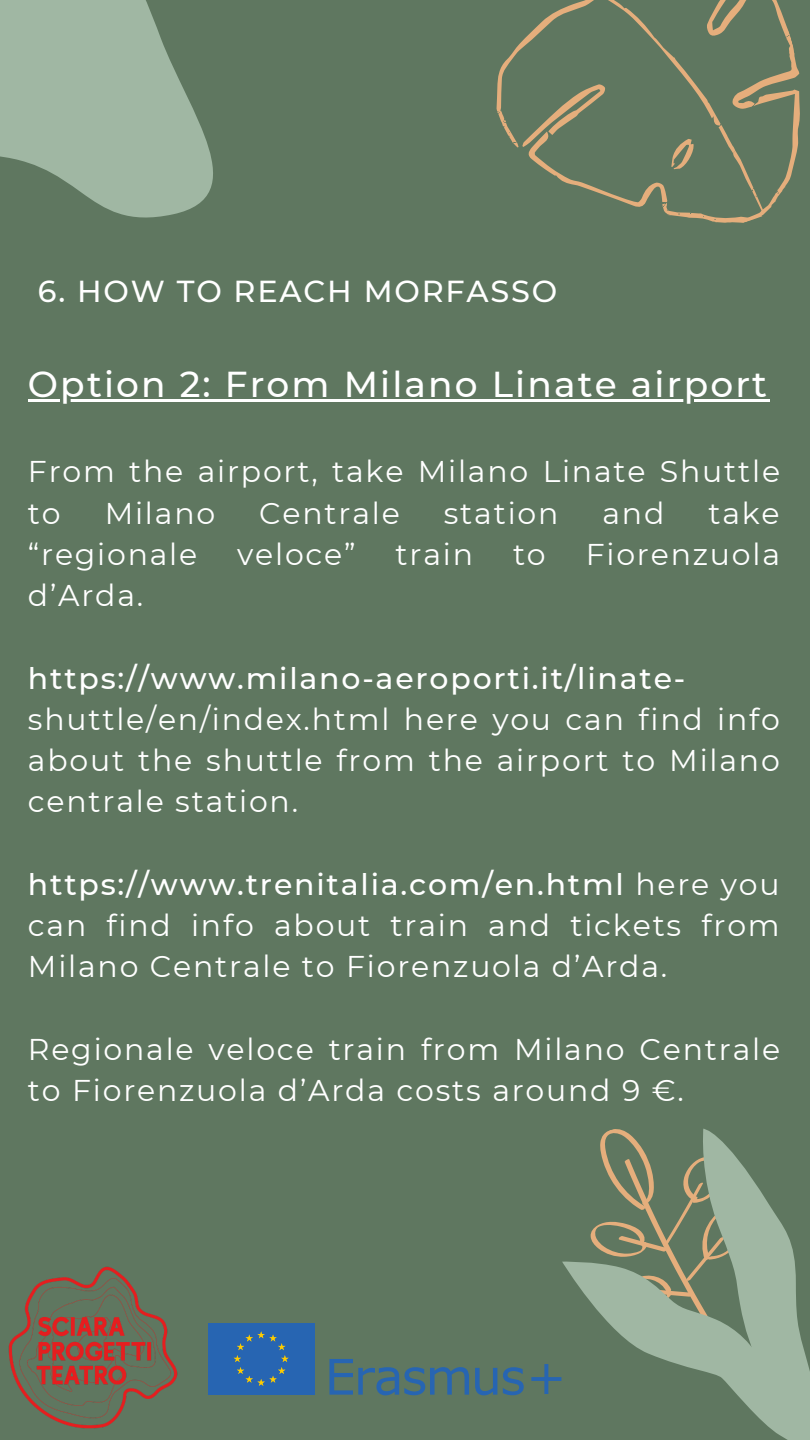
<style>
.page{position:relative;width:810px;height:1440px;background:#5f7760}
.page>*{position:absolute;margin:0;border:0;box-sizing:border-box;transform-origin:0 0}
.t1{font:500 36px "Montserrat";letter-spacing:.06em;color:#fff}
.t2{font:500 30.3px "Montserrat";letter-spacing:.06em;color:#fff}
.t3{font:30px/41.2px "Montserrat";letter-spacing:.06em;color:#fff}
.t4{font:500 30px "Montserrat";letter-spacing:.06em;color:#fff}
.s1{font-weight:500}
</style>
<div class="page">
<svg style="left:0;top:0;width:213px;height:218px;fill:#a0b7a3"></svg>
<svg style="left:496px;top:0;width:304px;height:223px"></svg>
<svg style="left:562px;top:1129px;width:248px;height:311px"></svg>
<img style="left:8px;top:1266px;width:170px;height:163px">
<hr style="left:28px;top:399px;width:741px;height:3px;background:#fff">
<svg style="left:329px;top:1359px;width:140px;height:36px"></svg>
<svg style="left:475px;top:1368px;width:22px;height:27px"></svg>
<svg style="left:503px;top:1367px;width:21px;height:28px"></svg>
<svg style="left:531px;top:1364px;width:30px;height:30px"></svg>
<div style="left:208px;top:1323px;width:107px;height:72px;background:#2765b2"></div>
<svg style="left:234px;top:1331px;width:55px;height:55px"></svg>
<p class="t2" style="left:38px;top:272px;width:521px">6. HOW TO REACH MORFASSO</p>
<p class="t1" style="left:28px;top:362px;width:741px">Option 2: From Milano Linate airport</p>
<p class="t3" style="left:28px;top:451px;width:754px">From the airport, take Milano Linate Shuttle to</p>
<p class="t3" style="left:105px;top:492px;width:112px">Milano</p>
<p class="t3" style="left:259px;top:492px;width:142px">Centrale</p>
<p class="t3" style="left:444px;top:492px;width:116px">station</p>
<p class="t3" style="left:602px;top:492px;width:63px">and</p>
<p class="t3" style="left:708px;top:492px;width:73px">take</p>
<p class="t3" style="left:28px;top:533px;width:171px">“regionale</p>
<p class="t3" style="left:237px;top:533px;width:120px">veloce”</p>
<p class="t3" style="left:396px;top:533px;width:79px">train</p>
<p class="t3" style="left:513px;top:533px;width:34px">to</p>
<p class="t3" style="left:586px;top:533px;width:196px">Fiorenzuola</p>
<p class="t3" style="left:28px;top:575px;width:117px">d’Arda.</p>
<p class="t4" style="left:28px;top:659px;width:659px">https://www.milano-aeroporti.it/linate-</p>
<p class="t3" style="left:28px;top:698px;width:754px;text-align:justify">shuttle/en/index.html here you can find info about the shuttle from the airport to Milano centrale station.</p>
<p class="t3" style="left:28px;top:863px;width:753px;text-align:justify"><span class="s1">https://www.trenitalia.com/en.html</span> here you can find info about train and tickets from Milano Centrale to Fiorenzuola d’Arda.</p>
<p class="t3" style="left:28px;top:1028px;width:754px">Regionale veloce train from Milano Centrale to Fiorenzuola d’Arda costs around 9 €.</p>
</div>
